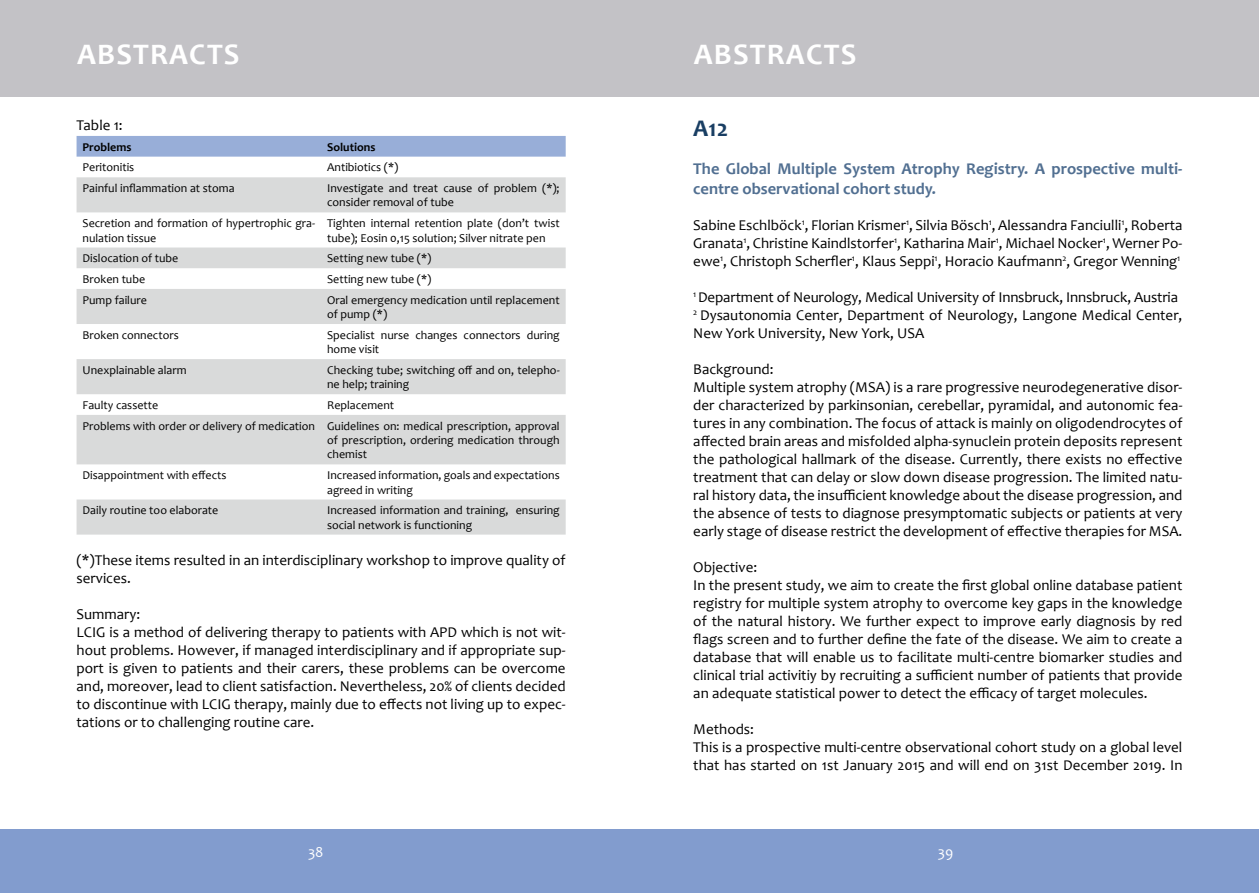
<style>
.page{position:relative;width:1259px;height:893px;background:#fff}
.page>*{position:absolute;margin:0;border:0;box-sizing:border-box;transform-origin:0 0}
.t1{font:700 30px "Candara";color:#fff}
.t2{font:700 24px "Candara";color:#193e63}
.t3{font:700 16.5px/19.8px "Candara";color:#516f91}
.t4{font:15px/18px "Candara";color:#000}
.t5{font:15px "Candara";color:#fff}
.t6{font:12px/14.4px "Candara";color:#000}
.t7{font:700 12px "Candara";color:#000}
</style>
<div class="page">
<div style="left:0;top:0;width:1259px;height:96px;background:#c3c2c6"></div>
<div style="left:0;top:829px;width:1259px;height:64px;background:#829cce"></div>
<div style="left:77px;top:136px;width:489px;height:21px;background:#98aed8"></div>
<svg style="left:77px;top:177px;width:489px;height:358px;fill:#d9dada"></svg>
<h1 class="t1" style="left:77px;top:36px;width:39px">Abstracts</h1>
<p class="t4" style="left:77px;top:116px;width:48px">Table 1:</p>
<p class="t7" style="left:83px;top:139px;width:50px">Problems</p>
<p class="t7" style="left:327px;top:139px;width:50px">Solutions</p>
<p class="t6" style="left:83px;top:160px;width:53px">Peritonitis</p>
<p class="t6" style="left:327px;top:160px;width:73px">Antibiotics (*)</p>
<p class="t6" style="left:83px;top:181px;width:154px">Painful inflammation at stoma</p>
<p class="t6" style="left:327px;top:181px;width:234px">Investigate and treat cause of problem (*); consider removal of tube</p>
<p class="t6" style="left:83px;top:216px;width:234px">Secretion and formation of hypertrophic gra&shy;nulation tissue</p>
<p class="t6" style="left:327px;top:216px;width:234px">Tighten internal retention plate (don’t twist tube); Eosin 0,15 solution; Silver nitrate pen</p>
<p class="t6" style="left:83px;top:251px;width:97px">Dislocation of tube</p>
<p class="t6" style="left:327px;top:251px;width:106px">Setting new tube (*)</p>
<p class="t6" style="left:83px;top:272px;width:64px">Broken tube</p>
<p class="t6" style="left:327px;top:272px;width:106px">Setting new tube (*)</p>
<p class="t6" style="left:83px;top:293px;width:66px">Pump failure</p>
<p class="t6" style="left:327px;top:293px;width:234px">Oral emergency medication until replacement of pump (*)</p>
<p class="t6" style="left:83px;top:328px;width:98px">Broken connectors</p>
<p class="t6" style="left:327px;top:328px;width:234px">Specialist nurse changes connectors during home visit</p>
<p class="t6" style="left:83px;top:363px;width:106px">Unexplainable alarm</p>
<p class="t6" style="left:327px;top:363px;width:234px">Checking tube; switching off and on, telepho&shy;ne help; training</p>
<p class="t6" style="left:83px;top:398px;width:77px">Faulty cassette</p>
<p class="t6" style="left:83px;top:395px;width:478px;line-height:20.7px;text-indent:244px">Replacement<br>Problems with order or delivery of medication Guidelines on: medical prescription, approval</p>
<p class="t6" style="left:327px;top:433px;width:234px">of prescription, ordering medication through chemist</p>
<p class="t6" style="left:83px;top:468px;width:145px">Disappointment with effects</p>
<p class="t6" style="left:327px;top:468px;width:234px">Increased information, goals and expectations agreed in writing</p>
<p class="t6" style="left:83px;top:503px;width:137px">Daily routine too elaborate</p>
<p class="t6" style="left:327px;top:503px;width:234px">Increased information and training, ensuring social network is functioning</p>
<p class="t4" style="left:77px;top:551px;width:490px">(*)These items resulted in an interdisciplinary workshop to improve quality of services.</p>
<p class="t4" style="left:77px;top:605px;width:490px">Summary:<br>LC IG is a method of delivering therapy to patients with AP D which is not wit&shy;hout problems. H owever, if managed interdisciplinary and if appropriate sup&shy;port is given to patients and their carers, these problems can be overcome and, moreover, lead to client satisfaction. Nevertheless, 20% of clients decided to discontinue with LCIG therapy, mainly due to effects not living up to expec&shy;tations or to challenging routine care.</p>
<h1 class="t1" style="left:694px;top:36px;width:39px">Abstracts</h1>
<h2 class="t2" style="left:693px;top:114px;width:37px">A12</h2>
<p class="t3" style="left:693px;top:159px;width:490px">The Global Multiple System Atrophy Registry. A prospective multi&shy;centre observational cohort study.</p>
<p class="t4" style="left:693px;top:216px;width:490px;text-align:justify">Sabine Eschlböck<sup>1</sup>, Florian Krismer<sup>1</sup>, Silvia Bösch<sup>1</sup>, Alessandra Fanciulli<sup>1</sup>, Roberta Granata<sup>1</sup>, Christine Kaindlstorfer<sup>1</sup>, Katharina Mair<sup>1</sup>, Michael Nocker<sup>1</sup>, Werner Po&shy;ewe<sup>1</sup>, Christoph Scherfler<sup>1</sup>, Klaus Seppi<sup>1</sup>, H oracio Kaufmann<sup>2</sup>, Gregor Wenning<sup>1</sup></p>
<p class="t4" style="left:693px;top:288px;width:490px"><sup>1</sup> Department of Neurology, Medical University of Innsbruck, Innsbruck, Austria<br><sup>2</sup> Dysautonomia Center, Department of Neurology, Langone Medical Center,<br>New York University, New York, USA</p>
<p class="t4" style="left:693px;top:360px;width:173px">Background:<br>Multiple system atrophy (MSA</p>
<p class="t4" style="left:693px;top:378px;width:490px;text-align:justify;text-indent:192px">) is a rare progressive neurodegenerative disor&shy;der characterized by parkinsonian, cerebellar, pyramidal, and autonomic fea&shy;tures in any combination. The focus of attack is mainly on oligodendrocytes of affected brain areas and misfolded alpha-synuclein protein deposits represent the pathological hallmark of the disease. Currently, there exists no effective treatment that can delay or slow down disease progression. The limited natu&shy;ral history data, the insufficient knowledge about the disease progression, and the absence of tests to diagnose presymptomatic subjects or patients at very early stage of disease restrict the development of effective therapies for MSA.</p>
<p class="t4" style="left:693px;top:558px;width:490px">Objective:<br>In the present study, we aim to create the first global online database patient registry for multiple system atrophy to overcome key gaps in the knowledge of the natural history. We further expect to improve early diagnosis by red flags screen and to further define the fate of the disease. We aim to create a database that will enable us to facilitate multi-centre biomarker studies and clinical trial activitiy by recruiting a sufficient number of patients that provide an adequate statistical power to detect the efficacy of target molecules.</p>
<p class="t4" style="left:693px;top:720px;width:490px">Methods:<br>This is a prospective multi-centre observational cohort study on a global level that has started on 1st January 2015 and will end on 31st December 2019. In</p>
<p class="t5" style="left:308px;top:843px;width:17px">38</p>
<p class="t5" style="left:938px;top:843px;width:17px">39</p>
</div>
